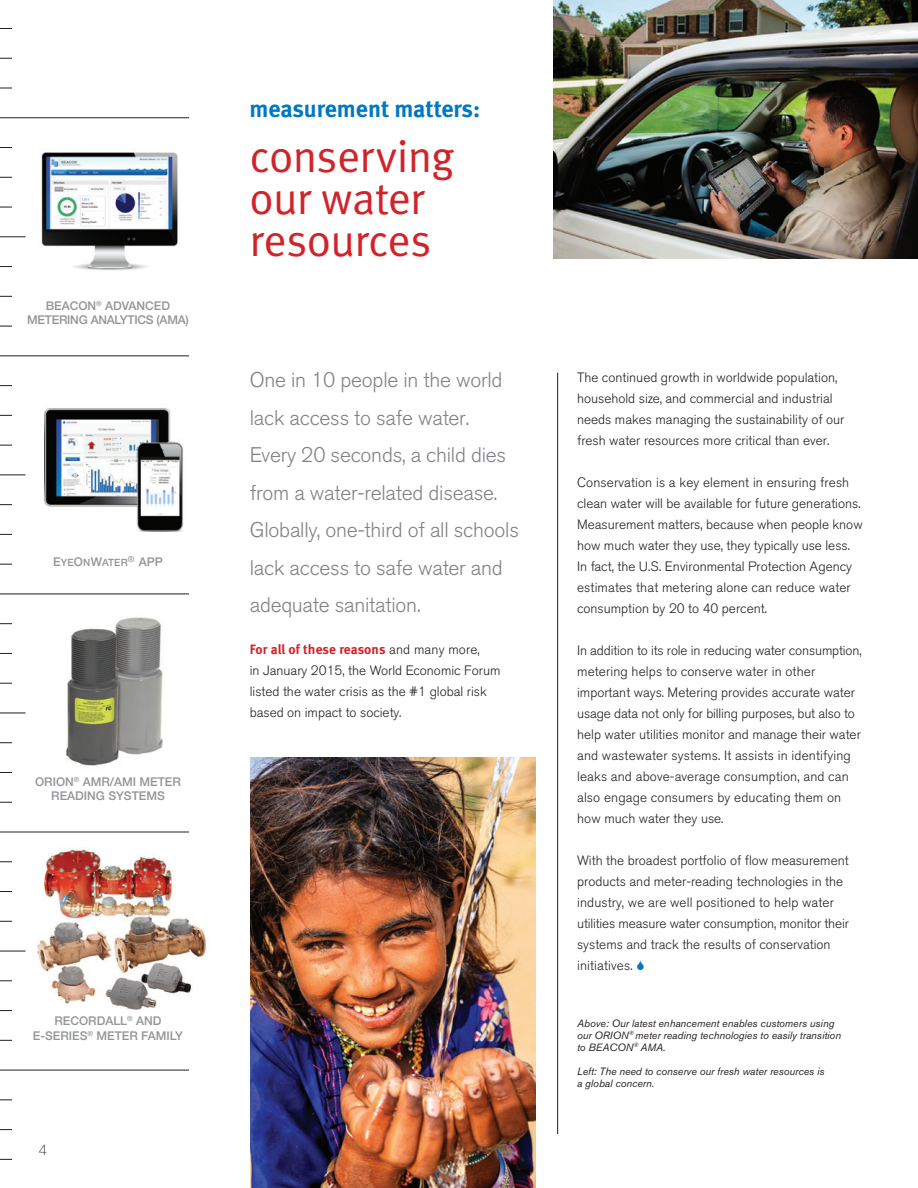
<style>
.page{position:relative;width:918px;height:1188px;background:#fff}
.page>*{position:absolute;margin:0;border:0;box-sizing:border-box;transform-origin:0 0}
.t1{font:45px/42px "Meta Normal";letter-spacing:-.015em;color:#d1232a}
.t2{font:700 24px "Meta";color:#0079c2}
.t3{font:300 21px/37.5px "Akzidenz Grotesk BQ";letter-spacing:-.01em;color:#808285}
.t4{font:100 15px "Helvetica Neue";color:#231f20}
.t5{font:300 13.5px/21px "Akzidenz Grotesk BQ";color:#231f20}
.t6{font:700 13.5px "Meta";letter-spacing:.005em;color:#d1232a}
.t7{font:500 12px/14.4px "Helvetica Neue";color:#939598;text-align:center}
.t8{font:500 12px/14.4px "Helvetica Neue";letter-spacing:-.02em;color:#939598;text-align:center}
.t9{font:italic 10.5px/12px "Akzidenz Grotesk BQ";color:#231f20}
.t10{font:500 10.05px "Helvetica Neue";letter-spacing:.02em;color:#939598}
.s1{font-size:12px}
.s2{font-family:"Akzidenz Grotesk BQ";font-weight:300;color:#231f20}
</style>
<div class="page">
<hr style="left:0;top:117px;width:189px;height:1px;background:#231f20">
<svg style="left:0;top:236px;width:26px;height:1px"></svg>
<hr style="left:0;top:355px;width:189px;height:1px;background:#231f20">
<svg style="left:0;top:475px;width:26px;height:1px"></svg>
<hr style="left:0;top:594px;width:189px;height:1px;background:#231f20">
<svg style="left:0;top:713px;width:26px;height:1px"></svg>
<hr style="left:0;top:832px;width:189px;height:1px;background:#231f20">
<svg style="left:0;top:951px;width:26px;height:1px"></svg>
<hr style="left:0;top:1070px;width:189px;height:1px;background:#231f20">
<svg style="left:0;top:28px;width:12px;height:1px"></svg>
<svg style="left:0;top:58px;width:12px;height:1px"></svg>
<svg style="left:0;top:88px;width:12px;height:1px"></svg>
<svg style="left:0;top:296px;width:12px;height:1px"></svg>
<svg style="left:0;top:177px;width:12px;height:1px"></svg>
<svg style="left:0;top:147px;width:12px;height:1px"></svg>
<svg style="left:0;top:207px;width:12px;height:1px"></svg>
<svg style="left:0;top:266px;width:12px;height:1px"></svg>
<svg style="left:0;top:326px;width:12px;height:1px"></svg>
<svg style="left:0;top:534px;width:12px;height:1px"></svg>
<svg style="left:0;top:415px;width:12px;height:1px"></svg>
<svg style="left:0;top:385px;width:12px;height:1px"></svg>
<svg style="left:0;top:445px;width:12px;height:1px"></svg>
<svg style="left:0;top:504px;width:12px;height:1px"></svg>
<svg style="left:0;top:564px;width:12px;height:1px"></svg>
<svg style="left:0;top:772px;width:12px;height:1px"></svg>
<svg style="left:0;top:653px;width:12px;height:1px"></svg>
<svg style="left:0;top:623px;width:12px;height:1px"></svg>
<svg style="left:0;top:683px;width:12px;height:1px"></svg>
<svg style="left:0;top:742px;width:12px;height:1px"></svg>
<svg style="left:0;top:802px;width:12px;height:1px"></svg>
<svg style="left:0;top:1010px;width:12px;height:1px"></svg>
<svg style="left:0;top:891px;width:12px;height:1px"></svg>
<svg style="left:0;top:861px;width:12px;height:1px"></svg>
<svg style="left:0;top:921px;width:12px;height:1px"></svg>
<svg style="left:0;top:980px;width:12px;height:1px"></svg>
<svg style="left:0;top:1040px;width:12px;height:1px"></svg>
<svg style="left:0;top:1129px;width:12px;height:1px"></svg>
<svg style="left:0;top:1099px;width:12px;height:1px"></svg>
<svg style="left:0;top:1159px;width:12px;height:1px"></svg>
<img style="left:66px;top:617px;width:97px;height:149px">
<img style="left:36px;top:849px;width:171px;height:161px">
<img style="left:44px;top:408px;width:139px;height:123px">
<img style="left:41px;top:152px;width:137px;height:119px">
<img style="left:251px;top:758px;width:285px;height:430px">
<hr style="left:557px;top:373px;width:1px;height:761px;background:#231f20">
<img style="left:554px;top:0;width:364px;height:258px">
<p class="t8" style="left:27px;top:297px;width:163px">BEACON<sup>®</sup> ADVANCED<br>METERING ANALYTICS (AMA)</p>
<p class="t10" style="left:53px;top:555px;width:76px"><span class="s1">E</span>YE<span class="s1">O</span>N<span class="s1">W</span>ATER</p>
<p class="t7" style="left:128px;top:554px;width:36px"><sup>®</sup> APP</p>
<p class="t7" style="left:35px;top:773px;width:147px">ORION<sup>®</sup> AMR/AMI METER<br>READING SYSTEMS</p>
<p class="t7" style="left:33px;top:1013px;width:152px">RECORDALL<sup>®</sup> AND<br>E-SERIES<sup>®</sup> METER FAMILY</p>
<p class="t4" style="left:39px;top:1139px;width:10px">4</p>
<h2 class="t2" style="left:249px;top:94px;width:232px">measurement matters:</h2>
<h1 class="t1" style="left:249px;top:135px;width:206px">conserving our water resources</h1>
<h3 class="t3" style="left:250px;top:362px;width:271px">One in 10 people in the world lack access to safe water.<br>Every 20 seconds, a child dies from a water-related disease.<br>Globally, one-third of all schools lack access to safe water and adequate sanitation.</h3>
<p class="t6" style="left:250px;top:642px;width:232px">For all of these reasons <span class="s2">and many more,</span></p>
<p class="t5" style="left:250px;top:661px;width:252px">in January 2015, the World Economic Forum listed the water crisis as the #1 global risk based on impact to society.</p>
<p class="t5" style="left:577px;top:367px;width:269px">The continued growth in worldwide population, household size, and commercial and industrial needs makes managing the sustainability of our fresh water resources more critical than ever.</p>
<p class="t5" style="left:577px;top:472px;width:287px">Conservation is a key element in ensuring fresh clean water will be available for future generations.<br>Measurement matters, because when people know how much water they use, they typically use less.<br>In fact, the U.S. Environmental Protection Agency estimates that metering alone can reduce water consumption by 20 to 40 percent.</p>
<p class="t5" style="left:577px;top:640px;width:286px">In addition to its role in reducing water consumption, metering helps to conserve water in other important ways. Metering provides accurate water usage data not only for billing purposes, but also to help water utilities monitor and manage their water and wastewater systems. It assists in identifying leaks and above-average consumption, and can also engage consumers by educating them on how much water they use.</p>
<p class="t5" style="left:577px;top:850px;width:273px">With the broadest portfolio of flow measurement products and meter-reading technologies in the industry, we are well positioned to help water utilities measure water consumption, monitor their systems and track the results of conservation initiatives.</p>
<p class="t9" style="left:577px;top:1017px;width:265px">Above: Our latest enhancement enables customers using our ORION<sup>®</sup> meter reading technologies to easily transition to BEACON<sup>®</sup> AMA.</p>
<p class="t9" style="left:577px;top:1065px;width:249px">Left: The need to conserve our fresh water resources is a global concern.</p>
</div>
